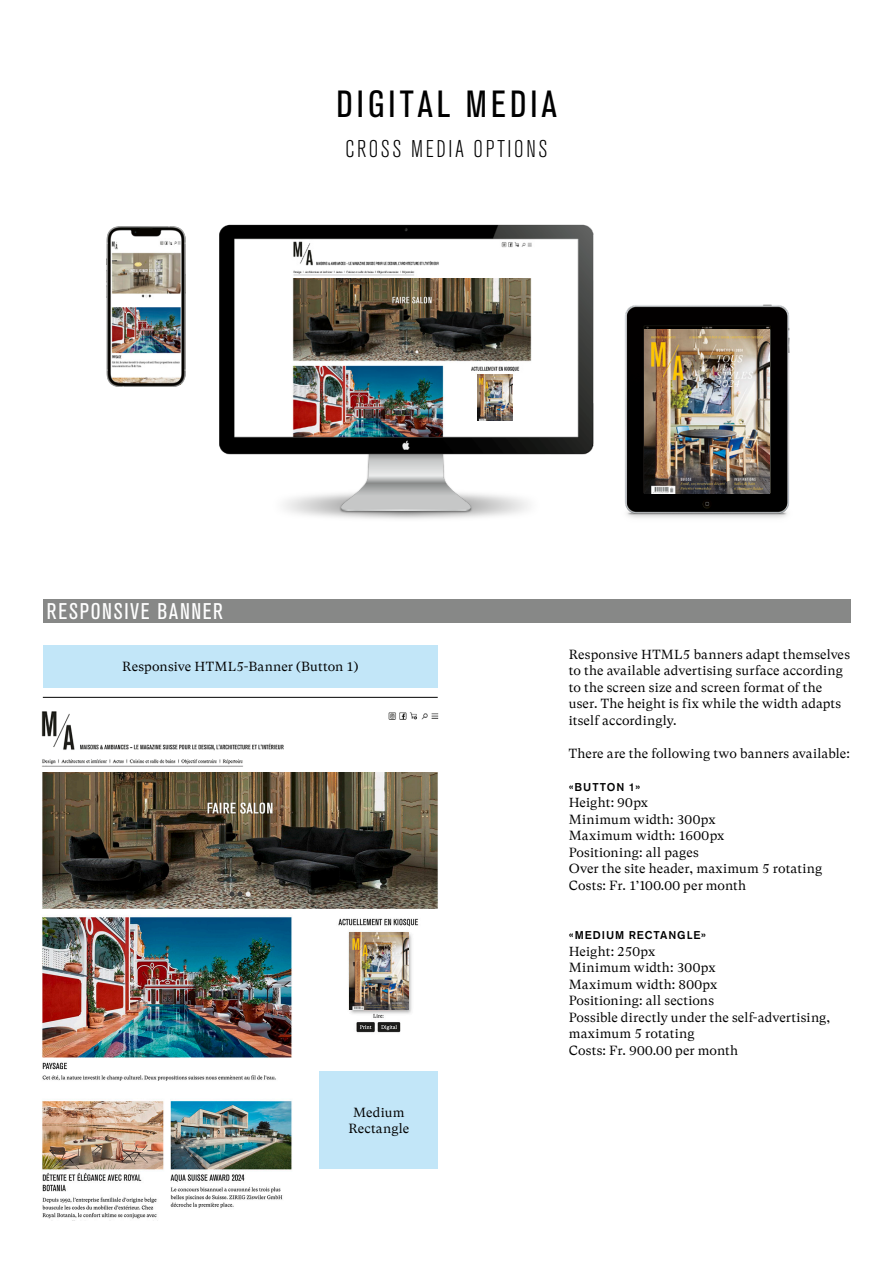
<style>
.page{position:relative;width:893px;height:1263px;background:#fff}
.page>*{position:absolute;margin:0;border:0;box-sizing:border-box;transform-origin:0 0}
.t1{font:condensed 37.5px "Akzidenz Grotesk Pro";letter-spacing:.11em;color:#000}
.t2{font:300 condensed 24px "Akzidenz Grotesk Pro";letter-spacing:.11em;color:#000}
.t3{font:condensed 22.5px "Akzidenz Grotesk Pro";letter-spacing:.075em;color:#fff}
.t4{font:13.2px/16.5px "GT Super Text";letter-spacing:.01em;color:#000}
.t5{font:500 11.25px "Akzidenz Grotesk Pro";letter-spacing:.08em;color:#000}
</style>
<div class="page">
<div style="left:43px;top:600px;width:807px;height:23px;background:#878887"></div>
<div style="left:43px;top:645px;width:395px;height:43px;background:#c2e6f8"></div>
<img style="left:625px;top:304px;width:165px;height:214px">
<img style="left:644px;top:329px;width:125px;height:164px">
<img style="left:219px;top:224px;width:375px;height:295px">
<img style="left:106px;top:226px;width:80px;height:161px">
<hr style="left:43px;top:697px;width:395px;height:1px;background:#000">
<img style="left:42px;top:772px;width:396px;height:447px">
<img style="left:41px;top:711px;width:398px;height:56px">
<img style="left:349px;top:932px;width:59px;height:77px">
<h1 class="t1" style="left:336px;top:80px;width:222px">DIGITAL MEDIA</h1>
<h2 class="t2" style="left:345px;top:133px;width:204px">CROSS MEDIA OPTIONS</h2>
<h3 class="t3" style="left:47px;top:597px;width:178px">RESPONSIVE BANNER</h3>
<p class="t4" style="left:122px;top:659px;width:238px">Responsive HTML5-Banner (Button 1)</p>
<p class="t4" style="left:348px;top:1104px;width:62px;text-align:center">Medium<br>Rectangle</p>
<p class="t4" style="left:569px;top:646px;width:283px">Responsive HTML5 banners adapt themselves to the available advertising surface according to the screen size and screen format of the user. The height is fix while the width adapts itself accordingly.</p>
<p class="t4" style="left:569px;top:745px;width:283px">There are the following two banners available:</p>
<p class="t5" style="left:569px;top:779px;width:73px">«BUTTON 1»</p>
<p class="t4" style="left:569px;top:794px;width:255px">Height: 90px<br>Minimum width: 300px<br>Maximum width: 1600px<br>Positioning: all pages<br>Over the site header, maximum 5 rotating<br>Costs: Fr. 1’100.00 per month</p>
<p class="t5" style="left:569px;top:928px;width:139px">«MEDIUM RECTANGLE»</p>
<p class="t4" style="left:569px;top:943px;width:263px">Height: 250px<br>Minimum width: 300px<br>Maximum width: 800px<br>Positioning: all sections<br>Possible directly under the self-advertising, maximum 5 rotating<br>Costs: Fr. 900.00 per month</p>
</div>
